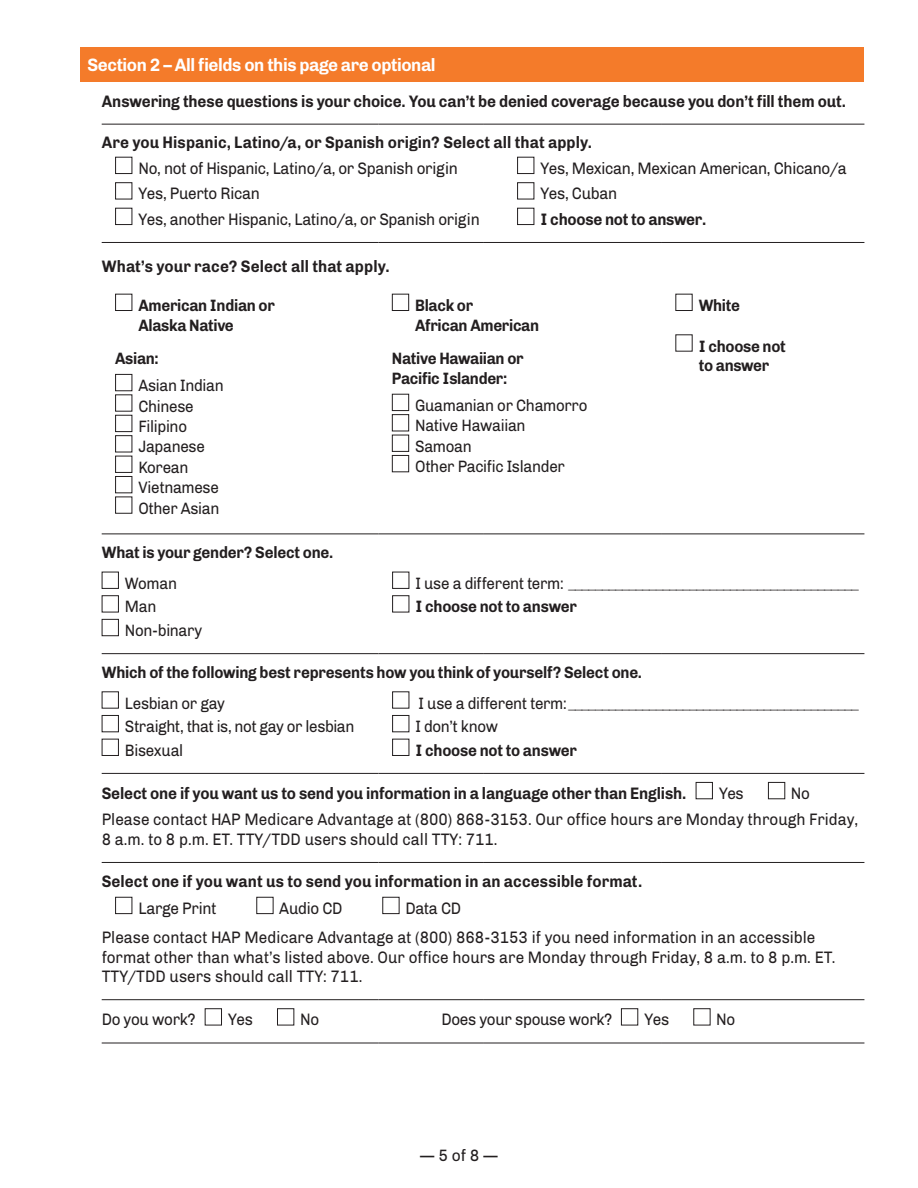
<style>
.page{position:relative;width:918px;height:1188px;background:#fff}
.page>*{position:absolute;margin:0;border:0;box-sizing:border-box;transform-origin:0 0}
.t1{font:700 18px "Chivo";letter-spacing:-.025em;color:#fff;scale:.95 1}
.FORM_TEXT{font:16.65px/19.5px "Chivo";color:#231f20;scale:.92 1}
.FORM_TEXT-BOLD{font:700 16.65px "Chivo";letter-spacing:.005em;color:#231f20;scale:.92 1}
.FORM_TEXT-2{font:16.65px "Chivo";letter-spacing:-.02em;color:#231f20;scale:.92 1}
.FORM_TEXT-3{font:700 16.65px "Chivo";letter-spacing:-.01em;color:#231f20;scale:.92 1}
.FORM_TEXT-BOLD-2{font:16.65px "Chivo";letter-spacing:-.02em;color:#231f20;scale:.92 1}
.FORM_TEXT-4{font:700 16.5px/19.8px "Chivo";letter-spacing:-.02em;color:#231f20;scale:.92 1}
.FORM_TEXT-5{font:16.5px/20.4px "Chivo";letter-spacing:-.02em;color:#231f20;scale:.92 1}
.FORM_TEXT-6{font:16.5px "Chivo";letter-spacing:-.02em;color:#231f20;scale:.95 1}
.t2{font:11.55px "Chivo";color:#231f20;scale:1.31 1}
.s1{font-size:16.5px}
</style>
<div class="page">
<hr style="left:102px;top:534px;width:276px;height:1px;background:#231f20">
<hr style="left:378px;top:534px;width:105px;height:1px;background:#231f20">
<hr style="left:483px;top:534px;width:179px;height:1px;background:#231f20">
<hr style="left:662px;top:534px;width:202px;height:1px;background:#231f20">
<hr style="left:102px;top:653px;width:276px;height:1px;background:#231f20">
<hr style="left:378px;top:653px;width:105px;height:1px;background:#231f20">
<hr style="left:483px;top:653px;width:179px;height:1px;background:#231f20">
<hr style="left:662px;top:653px;width:202px;height:1px;background:#231f20">
<hr style="left:102px;top:773px;width:276px;height:1px;background:#231f20">
<hr style="left:378px;top:773px;width:105px;height:1px;background:#231f20">
<hr style="left:483px;top:773px;width:179px;height:1px;background:#231f20">
<hr style="left:662px;top:773px;width:202px;height:1px;background:#231f20">
<hr style="left:102px;top:999px;width:276px;height:1px;background:#231f20">
<hr style="left:378px;top:999px;width:105px;height:1px;background:#231f20">
<hr style="left:483px;top:999px;width:179px;height:1px;background:#231f20">
<hr style="left:662px;top:999px;width:202px;height:1px;background:#231f20">
<hr style="left:102px;top:1043px;width:276px;height:1px;background:#231f20">
<hr style="left:378px;top:1043px;width:105px;height:1px;background:#231f20">
<hr style="left:483px;top:1043px;width:179px;height:1px;background:#231f20">
<hr style="left:662px;top:1043px;width:202px;height:1px;background:#231f20">
<hr style="left:102px;top:124px;width:276px;height:1px;background:#231f20">
<hr style="left:378px;top:124px;width:105px;height:1px;background:#231f20">
<hr style="left:483px;top:124px;width:179px;height:1px;background:#231f20">
<hr style="left:662px;top:124px;width:202px;height:1px;background:#231f20">
<hr style="left:102px;top:862px;width:276px;height:1px;background:#231f20">
<hr style="left:378px;top:862px;width:105px;height:1px;background:#231f20">
<hr style="left:483px;top:862px;width:179px;height:1px;background:#231f20">
<hr style="left:662px;top:862px;width:202px;height:1px;background:#231f20">
<hr style="left:102px;top:242px;width:276px;height:1px;background:#231f20">
<hr style="left:378px;top:242px;width:105px;height:1px;background:#231f20">
<hr style="left:483px;top:242px;width:179px;height:1px;background:#231f20">
<hr style="left:662px;top:242px;width:202px;height:1px;background:#231f20">
<div style="left:115px;top:157px;width:17px;height:17px;border:1px solid #231f20"></div>
<div style="left:517px;top:157px;width:17px;height:17px;border:1px solid #231f20"></div>
<div style="left:115px;top:182px;width:17px;height:17px;border:1px solid #231f20"></div>
<div style="left:517px;top:182px;width:17px;height:17px;border:1px solid #231f20"></div>
<div style="left:115px;top:208px;width:17px;height:17px;border:1px solid #231f20"></div>
<div style="left:517px;top:208px;width:17px;height:17px;border:1px solid #231f20"></div>
<div style="left:115px;top:294px;width:17px;height:17px;border:1px solid #231f20"></div>
<div style="left:115px;top:374px;width:17px;height:17px;border:1px solid #231f20"></div>
<div style="left:115px;top:415px;width:17px;height:17px;border:1px solid #231f20"></div>
<div style="left:115px;top:435px;width:17px;height:17px;border:1px solid #231f20"></div>
<div style="left:115px;top:456px;width:17px;height:17px;border:1px solid #231f20"></div>
<div style="left:115px;top:476px;width:17px;height:17px;border:1px solid #231f20"></div>
<div style="left:115px;top:497px;width:17px;height:17px;border:1px solid #231f20"></div>
<div style="left:392px;top:294px;width:17px;height:17px;border:1px solid #231f20"></div>
<div style="left:392px;top:394px;width:17px;height:17px;border:1px solid #231f20"></div>
<div style="left:392px;top:414px;width:17px;height:17px;border:1px solid #231f20"></div>
<div style="left:392px;top:435px;width:17px;height:17px;border:1px solid #231f20"></div>
<div style="left:392px;top:455px;width:17px;height:17px;border:1px solid #231f20"></div>
<div style="left:102px;top:572px;width:17px;height:17px;border:1px solid #231f20"></div>
<div style="left:392px;top:572px;width:17px;height:17px;border:1px solid #231f20"></div>
<div style="left:102px;top:595px;width:17px;height:17px;border:1px solid #231f20"></div>
<div style="left:392px;top:595px;width:17px;height:17px;border:1px solid #231f20"></div>
<div style="left:102px;top:619px;width:17px;height:17px;border:1px solid #231f20"></div>
<div style="left:102px;top:715px;width:17px;height:17px;border:1px solid #231f20"></div>
<div style="left:392px;top:715px;width:17px;height:17px;border:1px solid #231f20"></div>
<div style="left:102px;top:739px;width:17px;height:17px;border:1px solid #231f20"></div>
<div style="left:392px;top:739px;width:17px;height:17px;border:1px solid #231f20"></div>
<div style="left:696px;top:782px;width:17px;height:17px;border:1px solid #231f20"></div>
<div style="left:768px;top:782px;width:17px;height:17px;border:1px solid #231f20"></div>
<div style="left:115px;top:897px;width:17px;height:17px;border:1px solid #231f20"></div>
<div style="left:256px;top:897px;width:18px;height:17px;border:1px solid #231f20"></div>
<div style="left:382px;top:897px;width:18px;height:17px;border:1px solid #231f20"></div>
<div style="left:205px;top:1008px;width:17px;height:17px;border:1px solid #231f20"></div>
<div style="left:277px;top:1008px;width:17px;height:17px;border:1px solid #231f20"></div>
<div style="left:621px;top:1008px;width:17px;height:17px;border:1px solid #231f20"></div>
<div style="left:693px;top:1008px;width:18px;height:17px;border:1px solid #231f20"></div>
<div style="left:81px;top:47px;width:783px;height:35px;background:#f47b2a"></div>
<p class="t1" style="left:87px;top:51px;width:368px">Section 2 – All fields on this page are optional</p>
<p class="FORM_TEXT-BOLD" style="left:102px;top:88px;width:811px">Answering these questions is your choice. You can’t be denied coverage because you don’t fill them out.</p>
<p class="FORM_TEXT-BOLD" style="left:102px;top:130px;width:534px">Are you Hispanic, Latino/a, or Spanish origin? Select all that apply.</p>
<p class="FORM_TEXT-2" style="left:139px;top:156px;width:349px">No, not of Hispanic, Latino/a, or Spanish origin</p>
<p class="FORM_TEXT-2" style="left:541px;top:156px;width:334px">Yes, Mexican, Mexican American, Chicano/a</p>
<p class="FORM_TEXT-2" style="left:139px;top:181px;width:134px">Yes, Puerto Rican</p>
<p class="FORM_TEXT-2" style="left:541px;top:181px;width:85px">Yes, Cuban</p>
<p class="FORM_TEXT-2" style="left:139px;top:207px;width:372px">Yes, another Hispanic, Latino/a, or Spanish origin</p>
<p class="FORM_TEXT-3" style="left:541px;top:206px;width:182px">I choose not to answer.</p>
<p class="FORM_TEXT-BOLD" style="left:102px;top:253px;width:314px">What’s your race? Select all that apply.</p>
<p class="FORM_TEXT-4" style="left:138px;top:295px;width:150px">American Indian or<br>Alaska Native</p>
<p class="FORM_TEXT-4" style="left:115px;top:348px;width:49px">Asian:</p>
<p class="FORM_TEXT-5" style="left:138px;top:374px;width:94px">Asian Indian<br>Chinese<br>Filipino<br>Japanese<br>Korean<br>Vietnamese<br>Other Asian</p>
<p class="FORM_TEXT-4" style="left:699px;top:294px;width:46px">White</p>
<p class="FORM_TEXT-4" style="left:699px;top:335px;width:96px">I choose not to answer</p>
<p class="FORM_TEXT-4" style="left:415px;top:295px;width:136px">Black or<br>African American</p>
<p class="FORM_TEXT-4" style="left:392px;top:348px;width:145px">Native Hawaiian or<br>Pacific Islander:</p>
<p class="FORM_TEXT-5" style="left:415px;top:394px;width:189px">Guamanian or Chamorro<br>Native Hawaiian<br>Samoan<br>Other Pacific Islander</p>
<p class="FORM_TEXT-4" style="left:102px;top:542px;width:253px">What is your gender? Select one.</p>
<p class="FORM_TEXT-5" style="left:125px;top:572px;width:58px">Woman</p>
<p class="t2" style="left:415px;top:576px;width:341px"><span class="s1">I u s e a d i f f e r e n t t e r m :</span> ___________________________________________</p>
<p class="FORM_TEXT-5" style="left:125px;top:596px;width:36px">Man</p>
<p class="FORM_TEXT-4" style="left:415px;top:596px;width:177px">I choose not to answer</p>
<p class="FORM_TEXT-5" style="left:125px;top:619px;width:86px">Non-binary</p>
<p class="FORM_TEXT-4" style="left:102px;top:661px;width:589px">Which of the following best represents how you think of yourself? Select one.</p>
<p class="FORM_TEXT-5" style="left:125px;top:692px;width:110px">Lesbian or gay</p>
<p class="t2" style="left:418px;top:696px;width:339px"><span class="s1">I u s e a d i f f e r e n t t e r m :</span> ___________________________________________</p>
<p class="FORM_TEXT-5" style="left:125px;top:715px;width:251px">Straight, that is, not gay or lesbian</p>
<p class="FORM_TEXT-5" style="left:415px;top:715px;width:91px">I don’t know</p>
<p class="FORM_TEXT-5" style="left:125px;top:739px;width:65px">Bisexual</p>
<p class="FORM_TEXT-4" style="left:415px;top:740px;width:177px">I choose not to answer</p>
<p class="FORM_TEXT-3" style="left:102px;top:780px;width:637px">Select one if you want us to send you information in a language other than English.</p>
<p class="FORM_TEXT" style="left:719px;top:783px;width:29px">Yes</p>
<p class="FORM_TEXT" style="left:791px;top:783px;width:22px">No</p>
<p class="FORM_TEXT" style="left:102px;top:809px;width:824px">Please contact HAP Medicare Advantage at (800) 868-3153. Our office hours are Monday through Friday,<br>8 a.m. to 8 p.m. ET. TTY/TDD users should call TTY: 711.</p>
<p class="FORM_TEXT-BOLD" style="left:102px;top:868px;width:589px">Select one if you want us to send you information in an accessible format.</p>
<p class="FORM_TEXT-2" style="left:139px;top:896px;width:86px">Large Print</p>
<p class="FORM_TEXT" style="left:279px;top:898px;width:70px">Audio CD</p>
<p class="FORM_TEXT" style="left:405px;top:898px;width:62px">Data CD</p>
<p class="FORM_TEXT" style="left:102px;top:927px;width:799px">Please contact HAP Medicare Advantage at (800) 868-3153 if you need information in an accessible format other than what’s listed above. Our office hours are Monday through Friday, 8 a.m. to 8 p.m. ET.<br>TTY/TDD users should call TTY: 711.</p>
<p class="FORM_TEXT-BOLD-2" style="left:102px;top:1007px;width:103px">Do you work?</p>
<p class="FORM_TEXT-BOLD-2" style="left:228px;top:1007px;width:29px">Yes</p>
<p class="FORM_TEXT-BOLD-2" style="left:300px;top:1007px;width:22px">No</p>
<p class="FORM_TEXT-BOLD-2" style="left:441px;top:1007px;width:187px">Does your spouse work?</p>
<p class="FORM_TEXT-BOLD-2" style="left:644px;top:1007px;width:29px">Yes</p>
<p class="FORM_TEXT-BOLD-2" style="left:716px;top:1007px;width:22px">No</p>
<p class="FORM_TEXT-6" style="left:420px;top:1143px;width:83px">— 5 of 8 —</p>
</div>
